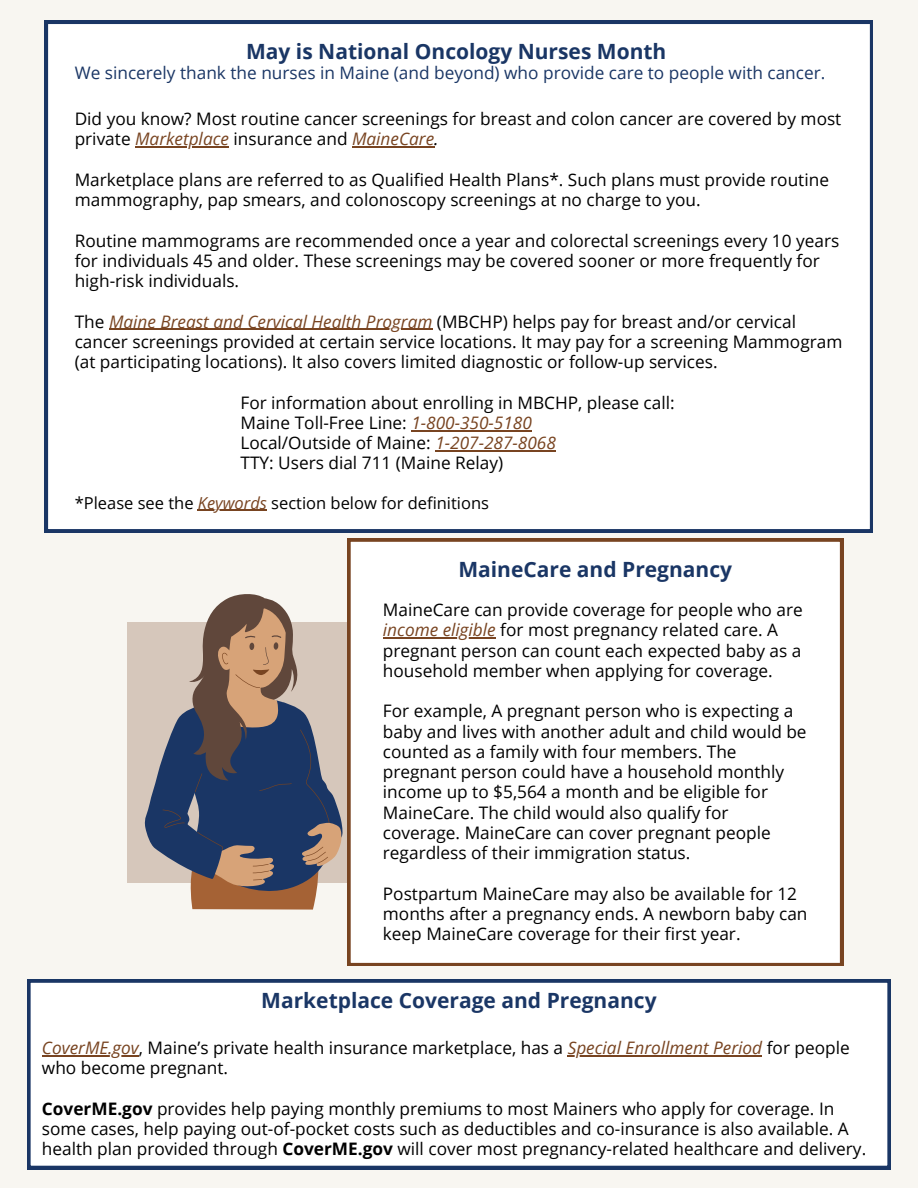
<style>
.page{position:relative;width:918px;height:1188px;background:#f8f6f1}
.page>*{position:absolute;margin:0;border:0;box-sizing:border-box;transform-origin:0 0}
.t1{font:700 21px "Open Sans";color:#1a3665}
.t2{font:17.25px/20.2px "Open Sans";color:#000}
.t3{font:17.25px "Open Sans";color:#1a3665}
.t4{font:16.5px "Open Sans";color:#000}
.s1{font-style:italic;color:#784421}
.s2{font-style:italic}
.s3{font-weight:700}
</style>
<div class="page">
<div style="left:45px;top:21px;width:828px;height:511px;background:#fff"></div>
<div style="left:127px;top:622px;width:294px;height:261px;background:#d6c7bb"></div>
<div style="left:347px;top:538px;width:496px;height:428px;background:#fff"></div>
<div style="left:27px;top:979px;width:864px;height:190px;background:#fff"></div>
<svg style="left:144px;top:594px;width:199px;height:316px"></svg>
<hr style="left:135px;top:147px;width:94px;height:1px;background:#784421">
<hr style="left:352px;top:147px;width:82px;height:1px;background:#784421">
<hr style="left:109px;top:329px;width:323px;height:1px;background:#784421">
<hr style="left:411px;top:430px;width:121px;height:1px;background:#784421">
<hr style="left:435px;top:450px;width:121px;height:1px;background:#784421">
<hr style="left:198px;top:510px;width:69px;height:1px;background:#784421">
<hr style="left:383px;top:637px;width:113px;height:2px;background:#784421">
<hr style="left:42px;top:1055px;width:97px;height:1px;background:#784421">
<hr style="left:568px;top:1055px;width:194px;height:1px;background:#784421">
<p class="t1" style="left:246px;top:36px;width:422px">May is National Oncology Nurses Month</p>
<p class="t3" style="left:75px;top:61px;width:752px">We sincerely thank the nurses in Maine (and beyond) who provide care to people with cancer.</p>
<p class="t2" style="left:75px;top:108px;width:768px">Did you know? Most routine cancer screenings for breast and colon cancer are covered by most private <span class="s1">Marketplace</span> insurance and <span class="s1">MaineCare</span><span class="s2">.</span></p>
<p class="t2" style="left:75px;top:169px;width:756px">Marketplace plans are referred to as Qualified Health Plans*. Such plans must provide routine mammography, pap smears, and colonoscopy screenings at no charge to you.</p>
<p class="t2" style="left:75px;top:230px;width:766px">Routine mammograms are recommended once a year and colorectal screenings every 10 years for individuals 45 and older. These screenings may be covered sooner or more frequently for high-risk individuals.</p>
<p class="t2" style="left:75px;top:311px;width:769px">The <span class="s1">Maine Breast and Cervical Health Program</span> (MBCHP) helps pay for breast and/or cervical cancer screenings provided at certain service locations. It may pay for a screening Mammogram (at participating locations). It also covers limited diagnostic or follow-up services.</p>
<p class="t2" style="left:240px;top:392px;width:436px">For information about enrolling in MBCHP, please call:<br>Maine Toll-Free Line: <span class="s1">1-800-350-5180<br></span>Local/Outside of Maine: <span class="s1">1-207-287-8068<br></span>TTY: Users dial 711 (Maine Relay)</p>
<p class="t4" style="left:75px;top:491px;width:416px">*Please see the <span class="s1">Keywords</span> section below for definitions</p>
<h1 class="t1" style="left:458px;top:554px;width:275px">MaineCare and Pregnancy</h1>
<p class="t2" style="left:383px;top:599px;width:421px">MaineCare can provide coverage for people who are</p>
<p class="t2" style="left:383px;top:620px;width:420px"><span class="s1">income eligible</span> for most pregnancy related care. A pregnant person can count each expected baby as a household member when applying for coverage.</p>
<p class="t2" style="left:383px;top:701px;width:412px">For example, A pregnant person who is expecting a</p>
<p class="t2" style="left:383px;top:721px;width:425px">baby and lives with another adult and child would be counted as a family with four members. The pregnant person could have a household monthly income up to $5,564 a month and be eligible for MaineCare. The child would also qualify for coverage. MaineCare can cover pregnant people regardless of their immigration status.</p>
<p class="t2" style="left:383px;top:883px;width:416px">Postpartum MaineCare may also be available for 12</p>
<p class="t2" style="left:383px;top:903px;width:426px">months after a pregnancy ends. A newborn baby can keep MaineCare coverage for their first year.</p>
<h1 class="t1" style="left:261px;top:985px;width:397px">Marketplace Coverage and Pregnancy</h1>
<p class="t2" style="left:42px;top:1037px;width:809px"><span class="s1">CoverME.gov</span>, Maine’s private health insurance marketplace, has a <span class="s1">Special Enrollment Period</span> for people</p>
<p class="t2" style="left:42px;top:1057px;width:188px">who become pregnant.</p>
<p class="t2" style="left:42px;top:1098px;width:826px"><span class="s3">CoverME.gov</span> provides help paying monthly premiums to most Mainers who apply for coverage. In some cases, help paying out-of-pocket costs such as deductibles and co-insurance is also available. A health plan provided through <span class="s3">CoverME.gov</span> will cover most pregnancy-related healthcare and delivery.</p>
</div>
